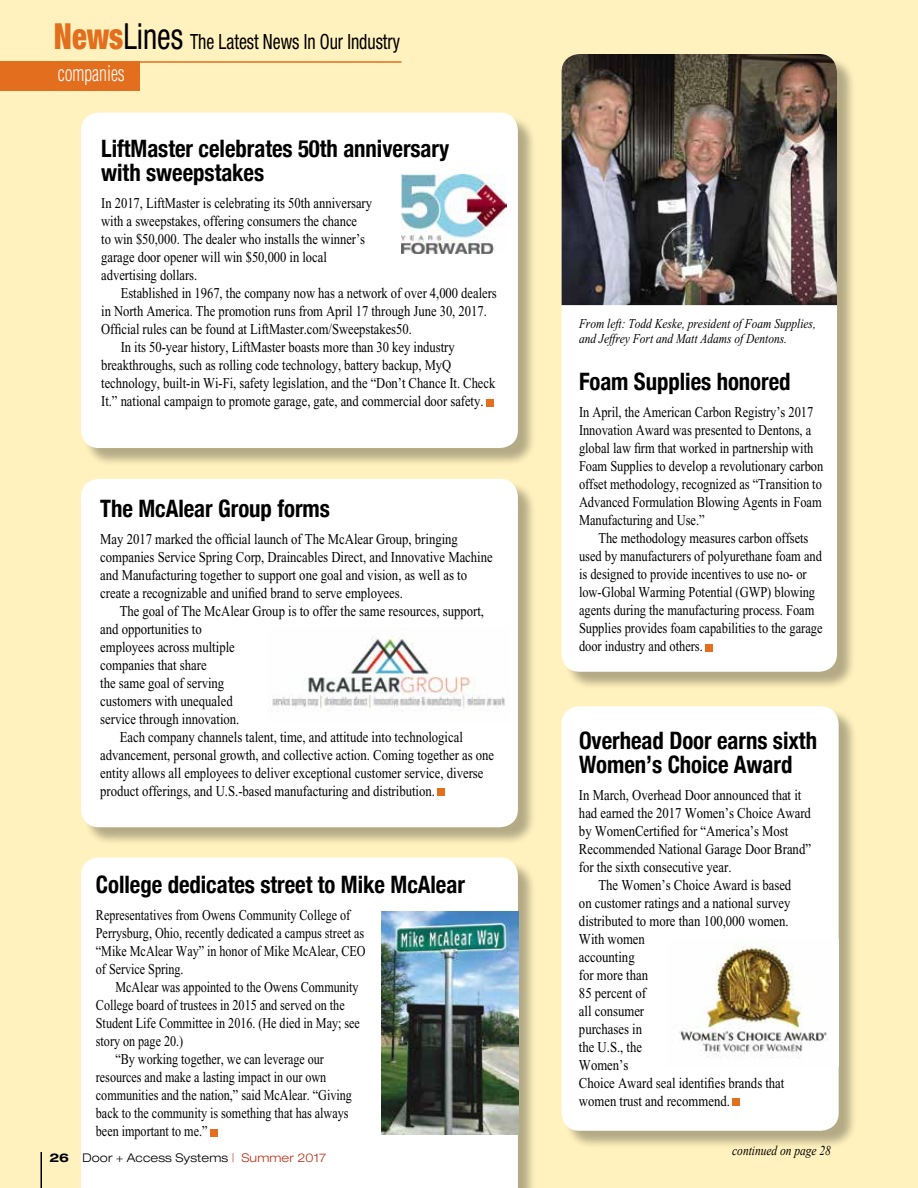
<style>
.page{position:relative;width:918px;height:1188px;background:#fff2be}
.page>*{position:absolute;margin:0;border:0;box-sizing:border-box;transform-origin:0 0}
.t1{font:700 condensed 24px/24px "Helvetica Neue";color:#000;scale:.95 1}
.t2{font:condensed 21px "Helvetica Neue";color:#000;scale:.85 1}
.t3{font:300 condensed 21px "Helvetica";color:#fff;scale:.85 1}
.t4{font:15px/18px "Times New Roman";color:#000;scale:.85 1}
.t5{font:15px/18px "Times New Roman";color:#000;scale:.84 1}
.t6{font:15px/18px "Times New Roman";color:#000;scale:.83 1}
.t7{font:15px/18px "Times New Roman";color:#000;scale:.81 1}
.t8{font:italic 13.5px/15px "Times New Roman";color:#000;scale:.85 1}
.t9{font:italic 13.5px "Times New Roman";color:#000;scale:.85 1}
.t10{font:300 expanded 12px "Helvetica Neue";letter-spacing:.01em;color:#000}
.s1{font-weight:900;font-size:36px;color:#e36f1e}
.s2{font-size:36px}
.s3{font-weight:700}
.s4{color:#c0311a}
</style>
<div class="page">
<div style="left:83px;top:115px;width:454px;height:352px;background:#000;opacity:.3"></div>
<div style="left:81px;top:113px;width:437px;height:335px;background:#fff;border-radius:18px"></div>
<div style="left:83px;top:481px;width:454px;height:365px;background:#000;opacity:.3"></div>
<div style="left:81px;top:479px;width:437px;height:348px;background:#fff;border-radius:18px"></div>
<div style="left:0;top:62px;width:139px;height:29px;background:#e36f1e"></div>
<hr style="left:0;top:61px;width:401px;height:2px;background:#e36f1e">
<div style="left:487px;top:399px;width:7px;height:7px;background:#e36f1e"></div>
<img style="left:402px;top:174px;width:104px;height:79px">
<div style="left:564px;top:56px;width:292px;height:635px;background:#000;opacity:.3"></div>
<div style="left:562px;top:54px;width:275px;height:618px;background:#fff;border-radius:18px"></div>
<img style="left:562px;top:54px;width:275px;height:251px">
<div style="left:438px;top:789px;width:7px;height:7px;background:#e36f1e"></div>
<img style="left:271px;top:634px;width:235px;height:78px">
<div style="left:706px;top:644px;width:7px;height:7px;background:#e36f1e"></div>
<div style="left:564px;top:709px;width:294px;height:441px;background:#000;opacity:.3"></div>
<div style="left:562px;top:706px;width:277px;height:425px;background:#fff;border-radius:18px"></div>
<div style="left:733px;top:1099px;width:7px;height:7px;background:#e36f1e"></div>
<img style="left:679px;top:942px;width:149px;height:116px">
<div style="left:83px;top:860px;width:454px;height:328px;background:#000;opacity:.3"></div>
<div style="left:81px;top:858px;width:437px;height:330px;background:#fff"></div>
<div style="left:210px;top:1129px;width:7px;height:7px;background:#e36f1e"></div>
<img style="left:382px;top:912px;width:137px;height:223px">
<hr style="left:40px;top:1152px;width:2px;height:36px;background:#000">
<h2 class="t2" style="left:54px;top:29px;width:409px"><span class="s1">News</span><span class="s2">Lines</span> The Latest News In Our Industry</h2>
<h2 class="t3" style="left:58px;top:60px;width:80px">companies</h2>
<h1 class="t1" style="left:101px;top:135px;width:368px">LiftMaster celebrates 50th anniversary with sweepstakes</h1>
<p class="t5" style="left:101px;top:194px;width:324px">In 2017, LiftMaster is celebrating its 50th anniversary with a sweepstakes, offering consumers the chance<br>to win $50,000. The dealer who installs the winner’s garage door opener will win $50,000 in local advertising dollars.</p>
<p class="t5" style="left:121px;top:284px;width:449px">Established in 1967, the company now has a network of over 4,000 dealers</p>
<p class="t5" style="left:101px;top:302px;width:461px">in North America. The promotion runs from April 17 through June 30, 2017.</p>
<p class="t5" style="left:101px;top:320px;width:371px">Official rules can be found at LiftMaster.com/Sweepstakes50.</p>
<p class="t5" style="left:121px;top:338px;width:399px">In its 50-year history, LiftMaster boasts more than 30 key industry</p>
<p class="t5" style="left:101px;top:356px;width:418px">breakthroughs, such as rolling code technology, battery backup, MyQ</p>
<p class="t5" style="left:101px;top:374px;width:471px">technology, built-in Wi-Fi, safety legislation, and the “Don’t Chance It. Check</p>
<p class="t5" style="left:101px;top:392px;width:457px">It.” national campaign to promote garage, gate, and commercial door safety.</p>
<h1 class="t1" style="left:100px;top:495px;width:243px">The McAlear Group forms</h1>
<p class="t4" style="left:100px;top:530px;width:463px">May 2017 marked the official launch of The McAlear Group, bringing companies Service Spring Corp, Draincables Direct, and Innovative Machine and Manufacturing together to support one goal and vision, as well as to create a recognizable and unified brand to serve employees.</p>
<p class="t4" style="left:100px;top:602px;width:453px;text-indent:19px">The goal of The McAlear Group is to offer the same resources, support, and opportunities to<br>employees across multiple<br>companies that share<br>the same goal of serving<br>customers with unequaled<br>service through innovation.</p>
<p class="t4" style="left:100px;top:728px;width:465px;text-indent:19px">Each company channels talent, time, and attitude into technological advancement, personal growth, and collective action. Coming together as one entity allows all employees to deliver exceptional customer service, diverse product offerings, and U.S.-based manufacturing and distribution.</p>
<h1 class="t1" style="left:96px;top:871px;width:390px">College dedicates street to Mike McAlear</h1>
<p class="t7" style="left:96px;top:906px;width:335px">Representatives from Owens Community College of Perrysburg, Ohio, recently dedicated a campus street as “Mike McAlear Way” in honor of Mike McAlear, CEO of Service Spring.</p>
<p class="t7" style="left:115px;top:978px;width:302px">McAlear was appointed to the Owens Community</p>
<p class="t7" style="left:96px;top:996px;width:309px">College board of trustees in 2015 and served on the</p>
<p class="t7" style="left:96px;top:1014px;width:327px">Student Life Committee in 2016. (He died in May; see</p>
<p class="t7" style="left:96px;top:1032px;width:109px">story on page 20.)</p>
<p class="t7" style="left:115px;top:1050px;width:259px">“By working together, we can leverage our</p>
<p class="t7" style="left:96px;top:1068px;width:286px">resources and make a lasting impact in our own</p>
<p class="t7" style="left:96px;top:1086px;width:317px">communities and the nation,” said McAlear. “Giving</p>
<p class="t7" style="left:96px;top:1104px;width:313px">back to the community is something that has always</p>
<p class="t7" style="left:96px;top:1122px;width:139px">been important to me.”</p>
<p class="t10" style="left:49px;top:1151px;width:278px"><span class="s3">26</span> Door + Access Systems <span class="s4">| Summer 2017</span></p>
<p class="t8" style="left:579px;top:316px;width:280px">From left: Todd Keske, president of Foam Supplies, and Jeffrey Fort and Matt Adams of Dentons.</p>
<h1 class="t1" style="left:579px;top:368px;width:224px">Foam Supplies honored</h1>
<p class="t6" style="left:579px;top:403px;width:296px">In April, the American Carbon Registry’s 2017<br>Innovation Award was presented to Dentons, a global law firm that worked in partnership with Foam Supplies to develop a revolutionary carbon offset methodology, recognized as “Transition to Advanced Formulation Blowing Agents in Foam Manufacturing and Use.”</p>
<p class="t6" style="left:579px;top:529px;width:295px;text-indent:19px">The methodology measures carbon offsets used by manufacturers of polyurethane foam and is designed to provide incentives to use no- or low-Global Warming Potential (GWP) blowing agents during the manufacturing process. Foam Supplies provides foam capabilities to the garage door industry and others.</p>
<h1 class="t1" style="left:579px;top:727px;width:252px">Overhead Door earns sixth<br>Women’s Choice Award</h1>
<p class="t4" style="left:579px;top:786px;width:274px">In March, Overhead Door announced that it had earned the 2017 Women’s Choice Award by WomenCertified for “America’s Most Recommended National Garage Door Brand” for the sixth consecutive year.</p>
<p class="t4" style="left:579px;top:876px;width:251px;text-indent:19px">The Women’s Choice Award is based on customer ratings and a national survey distributed to more than 100,000 women.<br>With women<br>accounting<br>for more than<br>85 percent of<br>all consumer<br>purchases in<br>the U.S., the<br>Women’s<br>Choice Award seal identifies brands that women trust and recommend.</p>
<p class="t9" style="left:732px;top:1141px;width:118px">continued on page 28</p>
</div>
